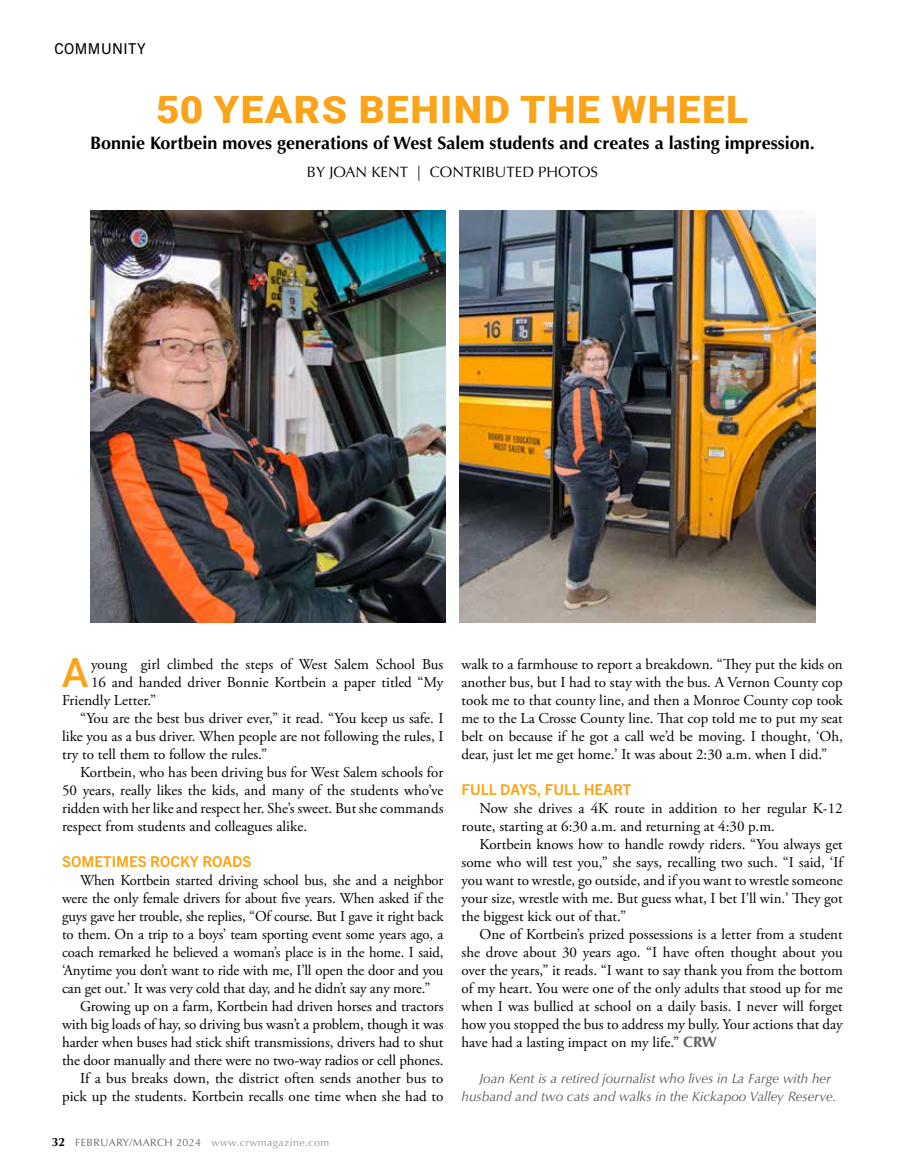
<style>
.page{position:relative;width:905px;height:1175px;background:#fff}
.page>*{position:absolute;margin:0;border:0;box-sizing:border-box;transform-origin:0 0}
.t1{font:500 40.35px "Roboto";color:#faa41a}
.t2{font:900 37.65px "Roboto";letter-spacing:.035em;color:#faa41a;scale:1.08 1}
.t3{font:700 18px "Optima";color:#000}
.t4{font:15px/18px "Adobe Garamond Pro";color:#000;text-align:justify}
.t5{font:700 15px "Trade Gothic Next LT Pro";color:#faa41a}
.t6{font:15px "Optima";color:#000}
.t7{font:15px "Trade Gothic Next LT Pro";letter-spacing:.03em;color:#000}
.t8{font:italic 13.5px/18px "Optima LT Std";color:#58595b}
.t9{font:10.5px "Optima LT Std";letter-spacing:.04em;color:#939598}
.s1{font-weight:700;font-size:12px;color:#000}
.s2{color:#636466}
.s3{font-family:"Optima";font-weight:700;color:#5f6062}
</style>
<div class="page">
<img style="left:459px;top:211px;width:356px;height:411px">
<img style="left:90px;top:211px;width:355px;height:411px">
<p class="t7" style="left:54px;top:38px;width:93px">COMMUNITY</p>
<h2 class="t2" style="left:156px;top:83px;width:549px">50 YEARS BEHIND THE WHEEL</h2>
<p class="t3" style="left:90px;top:132px;width:726px">Bonnie Kortbein moves generations of West Salem students and creates a lasting impression.</p>
<p class="t6" style="left:307px;top:163px;width:292px">BY JOAN KENT | CONTRIBUTED PHOTOS</p>
<h1 class="t1" style="left:62px;top:644px;width:28px">A</h1>
<p class="t4" style="left:91px;top:655px;width:354px">young girl climbed the steps of West Salem School Bus</p>
<p class="t4" style="left:91px;top:673px;width:354px">16 and handed driver Bonnie Kortbein a paper titled “My</p>
<p class="t4" style="left:62px;top:691px;width:96px">Friendly Letter.”</p>
<p class="t4" style="left:80px;top:709px;width:365px">“You are the best bus driver ever,” it read. “You keep us safe. I</p>
<p class="t4" style="left:62px;top:727px;width:383px">like you as a bus driver. When people are not following the rules, I</p>
<p class="t4" style="left:62px;top:745px;width:207px">try to tell them to follow the rules.”</p>
<p class="t4" style="left:80px;top:763px;width:365px">Kortbein, who has been driving bus for West Salem schools for</p>
<p class="t4" style="left:62px;top:781px;width:383px">50 years, really likes the kids, and many of the students who’ve</p>
<p class="t4" style="left:62px;top:799px;width:383px">ridden with her like and respect her. She’s sweet. But she commands</p>
<p class="t4" style="left:62px;top:817px;width:246px">respect from students and colleagues alike.</p>
<p class="t5" style="left:62px;top:851px;width:191px">SOMETIMES ROCKY ROADS</p>
<p class="t4" style="left:80px;top:871px;width:365px">When Kortbein started driving school bus, she and a neighbor</p>
<p class="t4" style="left:62px;top:889px;width:383px">were the only female drivers for about five years. When asked if the</p>
<p class="t4" style="left:62px;top:907px;width:383px">guys gave her trouble, she replies, “Of course. But I gave it right back</p>
<p class="t4" style="left:62px;top:925px;width:383px">to them. On a trip to a boys’ team sporting event some years ago, a</p>
<p class="t4" style="left:62px;top:943px;width:383px">coach remarked he believed a woman’s place is in the home. I said,</p>
<p class="t4" style="left:62px;top:961px;width:383px">‘Anytime you don’t want to ride with me, I’ll open the door and you</p>
<p class="t4" style="left:62px;top:979px;width:370px">can get out.’ It was very cold that day, and he didn’t say any more.”</p>
<p class="t4" style="left:80px;top:997px;width:365px">Growing up on a farm, Kortbein had driven horses and tractors</p>
<p class="t4" style="left:62px;top:1015px;width:383px">with big loads of hay, so driving bus wasn’t a problem, though it was</p>
<p class="t4" style="left:62px;top:1033px;width:383px">harder when buses had stick shift transmissions, drivers had to shut</p>
<p class="t4" style="left:62px;top:1051px;width:383px">the door manually and there were no two-way radios or cell phones.</p>
<p class="t4" style="left:80px;top:1069px;width:365px">If a bus breaks down, the district often sends another bus to</p>
<p class="t4" style="left:62px;top:1087px;width:383px">pick up the students. Kortbein recalls one time when she had to</p>
<p class="t9" style="left:52px;top:1136px;width:279px"><span class="s1">32</span> <span class="s2">FEBRUARY/MARCH 2024</span> www.crwmagazine.com</p>
<p class="t4" style="left:461px;top:655px;width:383px">walk to a farmhouse to report a breakdown. “They put the kids on another bus, but I had to stay with the bus. A Vernon County cop took me to that county line, and then a Monroe County cop took me to the La Crosse County line. That cop told me to put my seat belt on because if he got a call we’d be moving. I thought, ‘Oh, dear, just let me get home.’ It was about 2:30 a.m. when I did.”</p>
<p class="t5" style="left:461px;top:779px;width:171px">FULL DAYS, FULL HEART</p>
<p class="t4" style="left:461px;top:799px;width:383px;text-indent:18px">Now she drives a 4K route in addition to her regular K-12 route, starting at 6:30 a.m. and returning at 4:30 p.m.</p>
<p class="t4" style="left:461px;top:835px;width:383px;text-indent:18px">Kortbein knows how to handle rowdy riders. “You always get some who will test you,” she says, recalling two such. “I said, ‘If you want to wrestle, go outside, and if you want to wrestle someone your size, wrestle with me. But guess what, I bet I’ll win.’ They got the biggest kick out of that.”</p>
<p class="t4" style="left:461px;top:925px;width:383px;text-indent:18px">One of Kortbein’s prized possessions is a letter from a student she drove about 30 years ago. “I have often thought about you over the years,” it reads. “I want to say thank you from the bottom of my heart. You were one of the only adults that stood up for me when I was bullied at school on a daily basis. I never will forget how you stopped the bus to address my bully. Your actions that day have had a lasting impact on my life.” <span class="s3">CRW</span></p>
<p class="t8" style="left:461px;top:1069px;width:376px;text-indent:18px">Joan Kent is a retired journalist who lives in La Farge with her husband and two cats and walks in the Kickapoo Valley Reserve.</p>
</div>
